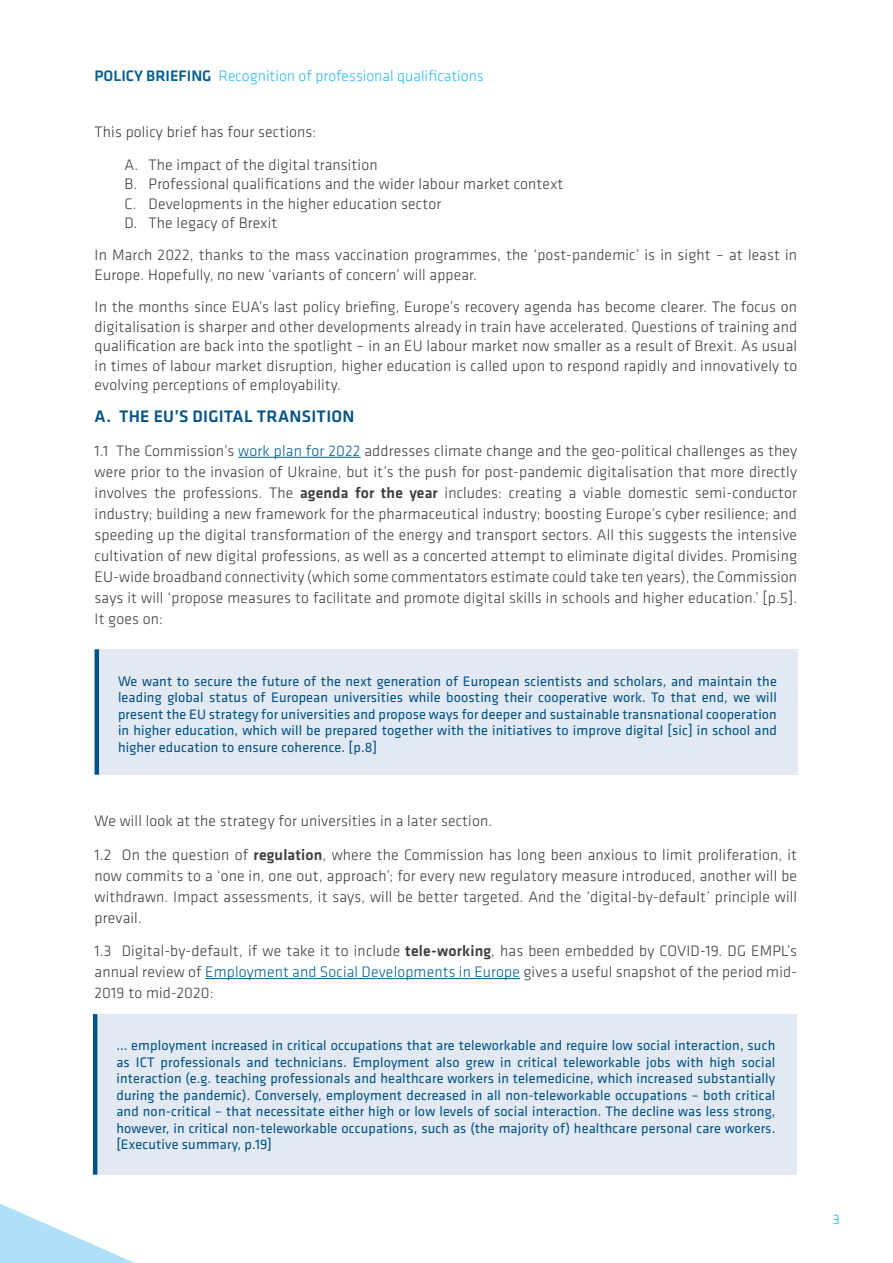
<style>
.page{position:relative;width:893px;height:1263px;background:#fff}
.page>*{position:absolute;margin:0;border:0;box-sizing:border-box;transform-origin:0 0}
.t1{font:500 17.25px "Klavika Basic";letter-spacing:.015em;color:#005286}
.t2{font:300 15.75px/21px "Klavika Basic";letter-spacing:.01em;color:#3c3c3b}
.t3{font:300 15.75px "Klavika Basic";color:#2ebdef}
.t4{font:14.25px/16.5px "Klavika Basic";letter-spacing:.01em;color:#005286;text-align:justify}
.t5{font:300 14.25px "Klavika Basic";color:#00b6ed}
.s1{font-weight:500;color:#005e90}
.s2{color:#005e90}
.s3{font-weight:500}
</style>
<div class="page">
<svg style="left:0;top:1203px;width:135px;height:60px"></svg>
<hr style="left:238px;top:457px;width:123px;height:1px;background:#005e90">
<hr style="left:205px;top:978px;width:315px;height:1px;background:#005e90">
<div style="left:97px;top:649px;width:701px;height:126px;background:#e3e9f3"></div>
<div style="left:94px;top:649px;width:5px;height:126px;background:#005286"></div>
<div style="left:95px;top:1014px;width:701px;height:161px;background:#e3e9f3"></div>
<hr style="left:93px;top:1014px;width:4px;height:161px;background:#005286">
<p class="t3" style="left:94px;top:66px;width:391px"><span class="s1">POLICY BRIEFING</span> Recognition of professional qualifications</p>
<p class="t2" style="left:124px;top:116px;width:255px;line-height:32.2px;text-indent:-30px">This policy brief has four sections:<br>A. The impact of the digital transition</p>
<p class="t2" style="left:124px;top:174px;width:440px;line-height:19.5px">B. Professional qualifications and the wider labour market context<br>C. Developments in the higher education sector<br>D. The legacy of Brexit</p>
<p class="t2" style="left:95px;top:245px;width:704px;line-height:19.5px">In March 2022, thanks to the mass vaccination programmes, the ‘post-pandemic’ is in sight – at least in<br>Europe. Hopefully, no new ‘variants of concern’ will appear.</p>
<p class="t2" style="left:95px;top:297px;width:704px;line-height:19.5px;text-align:justify">In the months since EUA’s last policy briefing, Europe’s recovery agenda has become clearer. The focus on digitalisation is sharper and other developments already in train have accelerated. Questions of training and qualification are back into the spotlight – in an EU labour market now smaller as a result of Brexit. As usual in times of labour market disruption, higher education is called upon to respond rapidly and innovatively to evolving perceptions of employability.</p>
<p class="t1" style="left:95px;top:405px;width:261px">A. THE EU’S DIGITAL TRANSITION</p>
<p class="t2" style="left:95px;top:440px;width:704px;text-align:justify">1.1 The Commission’s <span class="s2">work plan for 2022</span> addresses climate change and the geo-political challenges as they were prior to the invasion of Ukraine, but it’s the push for post-pandemic digitalisation that more directly involves the professions. The <span class="s3">agenda for the year</span> includes: creating a viable domestic semi-conductor industry; building a new framework for the pharmaceutical industry; boosting Europe’s cyber resilience; and speeding up the digital transformation of the energy and transport sectors. All this suggests the intensive cultivation of new digital professions, as well as a concerted attempt to eliminate digital divides. Promising EU-wide broadband connectivity (which some commentators estimate could take ten years), the Commission says it will ‘propose measures to facilitate and promote digital skills in schools and higher education.’ [p.5].<br>It goes on:</p>
<p class="t4" style="left:118px;top:672px;width:660px">We want to secure the future of the next generation of European scientists and scholars, and maintain the leading global status of European universities while boosting their cooperative work. To that end, we will present the EU strategy for universities and propose ways for deeper and sustainable transnational cooperation in higher education, which will be prepared together with the initiatives to improve digital [sic] in school and higher education to ensure coherence. [p.8]</p>
<p class="t2" style="left:95px;top:803px;width:704px;line-height:33.8px">We will look at the strategy for universities in a later section.<br>1.2 On the question of <span class="s3">regulation</span>, where the Commission has long been anxious to limit proliferation, it</p>
<p class="t2" style="left:95px;top:865px;width:704px;text-align:justify">now commits to a ‘one in, one out, approach’; for every new regulatory measure introduced, another will be withdrawn. Impact assessments, it says, will be better targeted. And the ‘digital-by-default’ principle will prevail.</p>
<p class="t2" style="left:95px;top:940px;width:704px;text-align:justify">1.3 Digital-by-default, if we take it to include <span class="s3">tele-working</span>, has been embedded by COVID-19. DG EMPL’s annual review of <span class="s2">Employment and Social Developments in Europe</span> gives a useful snapshot of the period mid-2019 to mid-2020:</p>
<p class="t4" style="left:116px;top:1037px;width:660px">… employment increased in critical occupations that are teleworkable and require low social interaction, such as ICT professionals and technicians. Employment also grew in critical teleworkable jobs with high social interaction (e.g. teaching professionals and healthcare workers in telemedicine, which increased substantially during the pandemic). Conversely, employment decreased in all non-teleworkable occupations – both critical and non-critical – that necessitate either high or low levels of social interaction. The decline was less strong, however, in critical non-teleworkable occupations, such as (the majority of) healthcare personal care workers. [Executive summary, p.19]</p>
<p class="t5" style="left:833px;top:1210px;width:8px">3</p>
</div>
